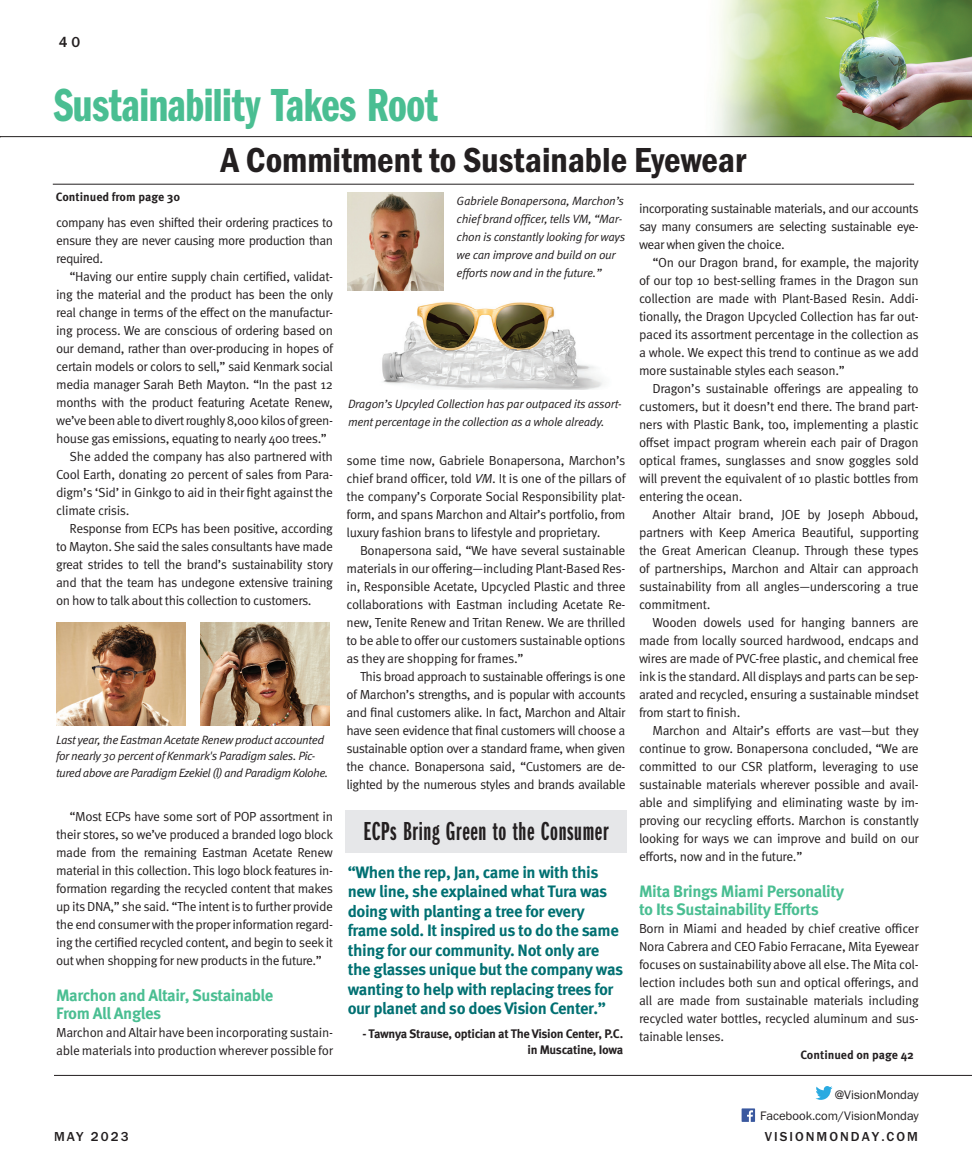
<style>
.page{position:relative;width:972px;height:1175px;background:#fff}
.page>*{position:absolute;margin:0;border:0;box-sizing:border-box;transform-origin:0 0}
.t1{font:48px "Franklin Gothic URW Com Dem";letter-spacing:-.01em;color:#4abe92}
.Blue_Tint_Box_Head_2{font:36px "Franklin Gothic URW Con Dem";color:#231f20}
.CATEGORY{font:27px "Franklin Gothic URW Ext Com D Dem";letter-spacing:.025em;color:#231f20}
.Captions{font:700 16.5px/19.5px "Meta Pro";letter-spacing:-.025em;color:#017072}
.Captions-2{font:700 16.5px/18px "Meta Pro";letter-spacing:-.025em;color:#4abe92}
.CATEGORY-2{font:500 15px "Franklin Gothic URW";color:#231f20}
.CATEGORY-3{font:500 13.5px "Franklin Gothic URW";letter-spacing:.15em;color:#231f20}
.Captions-3{font:13.2px/18px "Meta Pro Norm";letter-spacing:-.03em;color:#231f20;text-align:justify}
.t2{font:12.75px "Franklin Gothic URW Boo";color:#231f20}
.Captions-4{font:700 12.3px/16.5px "Meta Pro";letter-spacing:-.025em;color:#231f20;text-align:right}
.Captions-5{font:12px/18px "Meta Pro Norm Ita";letter-spacing:-.03em;color:#231f20}
.t3{font:700 12px "Meta Pro";color:#231f20}
.s1{font-family:"Meta Pro Norm Ita"}
</style>
<div class="page">
<img style="left:716px;top:0;width:256px;height:136px">
<hr style="left:54px;top:1075px;width:918px;height:1px;background:#231f20">
<svg style="left:742px;top:1108px;width:13px;height:13px"></svg>
<svg style="left:815px;top:1086px;width:18px;height:13px"></svg>
<hr style="left:0;top:136px;width:972px;height:1px;background:#231f20">
<img style="left:56px;top:622px;width:129px;height:104px">
<img style="left:200px;top:622px;width:129px;height:104px">
<hr style="left:53px;top:184px;width:861px;height:1px;background:#231f20">
<img style="left:348px;top:192px;width:96px;height:99px">
<img style="left:382px;top:302px;width:221px;height:87px">
<div style="left:345px;top:810px;width:282px;height:42px;background:#e6e7e9"></div>
<p class="CATEGORY-2" style="left:59px;top:33px;width:23px">40</p>
<p class="t1" style="left:54px;top:71px;width:385px">Sustainability Takes Root</p>
<p class="Blue_Tint_Box_Head_2" style="left:221px;top:136px;width:527px">A Commitment to Sustainable Eyewear</p>
<p class="Captions-5" style="left:457px;top:191px;width:170px">Gabriele Bonapersona, Marchon’s chief brand officer, tells VM, “Mar&shy;chon is constantly looking for ways we can improve and build on our efforts now and in the future.”</p>
<p class="t3" style="left:56px;top:188px;width:126px">Continued from page 30</p>
<p class="Captions-3" style="left:639px;top:198px;width:281px">incorporating sustainable materials, and our accounts say many consumers are selecting sustainable eye&shy;wear when given the choice.</p>
<p class="Captions-3" style="left:639px;top:252px;width:281px;text-indent:14px">“On our Dragon brand, for example, the majority of our top 10 best-selling frames in the Dragon sun collection are made with Plant-Based Resin. Addi&shy;tionally, the Dragon Upcycled Collection has far out&shy;paced its assortment percentage in the collection as a whole. We expect this trend to continue as we add more sustainable styles each season.”</p>
<p class="Captions-3" style="left:639px;top:378px;width:281px;text-indent:14px">Dragon’s sustainable offerings are appealing to customers, but it doesn’t end there. The brand part&shy;ners with Plastic Bank, too, implementing a plastic offset impact program wherein each pair of Dragon optical frames, sunglasses and snow goggles sold will prevent the equivalent of 10 plastic bottles from entering the ocean.</p>
<p class="Captions-3" style="left:639px;top:504px;width:281px;text-indent:14px">Another Altair brand, JOE by Joseph Abboud, partners with Keep America Beautiful, supporting the Great American Cleanup. Through these types of partnerships, Marchon and Altair can approach sustainability from all angles—underscoring a true commitment.</p>
<p class="Captions-3" style="left:639px;top:612px;width:281px;text-indent:14px">Wooden dowels used for hanging banners are made from locally sourced hardwood, endcaps and wires are made of PVC-free plastic, and chemical free ink is the standard. All displays and parts can be sep&shy;arated and recycled, ensuring a sustainable mindset from start to finish.</p>
<p class="Captions-3" style="left:639px;top:720px;width:281px;text-indent:14px">Marchon and Altair’s efforts are vast—but they continue to grow. Bonapersona concluded, “We are committed to our CSR platform, leveraging to use sustainable materials wherever possible and avail&shy;able and simplifying and eliminating waste by im&shy;proving our recycling efforts. Marchon is constantly looking for ways we can improve and build on our efforts, now and in the future.”</p>
<p class="Captions-2" style="left:639px;top:881px;width:207px">Mita Brings Miami Personality to Its Sustainability Efforts</p>
<p class="Captions-3" style="left:639px;top:918px;width:281px">Born in Miami and headed by chief creative officer Nora Cabrera and CEO Fabio Ferracane, Mita Eyewear focuses on sustainability above all else. The Mita col&shy;lection includes both sun and optical offerings, and all are made from sustainable materials including recycled water bottles, recycled aluminum and sus&shy;tainable lenses.</p>
<p class="Captions-3" style="left:56px;top:212px;width:278px">company has even shifted their ordering practices to ensure they are never causing more production than required.</p>
<p class="Captions-3" style="left:56px;top:266px;width:278px;text-indent:14px">“Having our entire supply chain certified, validat&shy;ing the material and the product has been the only real change in terms of the effect on the manufactur&shy;ing process. We are conscious of ordering based on our demand, rather than over-producing in hopes of certain models or colors to sell,” said Kenmark social media manager Sarah Beth Mayton. “In the past 12 months with the product featuring Acetate Renew, we’ve been able to divert roughly 8,000 kilos of green&shy;house gas emissions, equating to nearly 400 trees.”</p>
<p class="Captions-3" style="left:56px;top:446px;width:278px;text-indent:14px">She added the company has also partnered with Cool Earth, donating 20 percent of sales from Para&shy;digm’s ‘Sid’ in Ginkgo to aid in their fight against the climate crisis.</p>
<p class="Captions-3" style="left:56px;top:518px;width:278px;text-indent:14px">Response from ECPs has been positive, according to Mayton. She said the sales consultants have made great strides to tell the brand’s sustainability story and that the team has undegone extensive training on how to talk about this collection to customers.</p>
<p class="Captions-5" style="left:348px;top:394px;width:275px">Dragon’s Upcyled Collection has par outpaced its assort&shy;ment percentage in the collection as a whole already.</p>
<p class="Captions-3" style="left:346px;top:450px;width:281px">some time now, Gabriele Bonapersona, Marchon’s chief brand officer, told <span class="s1">VM</span>. It is one of the pillars of the company’s Corporate Social Responsibility plat&shy;form, and spans Marchon and Altair’s portfolio, from luxury fashion brans to lifestyle and proprietary.</p>
<p class="Captions-3" style="left:346px;top:540px;width:281px;text-indent:14px">Bonapersona said, “We have several sustainable materials in our offering—including Plant-Based Res&shy;in, Responsible Acetate, Upcycled Plastic and three collaborations with Eastman including Acetate Re&shy;new, Tenite Renew and Tritan Renew. We are thrilled to be able to offer our customers sustainable options as they are shopping for frames.”</p>
<p class="Captions-3" style="left:346px;top:666px;width:281px;text-indent:14px">This broad approach to sustainable offerings is one of Marchon’s strengths, and is popular with accounts and final customers alike. In fact, Marchon and Altair have seen evidence that final customers will choose a sustainable option over a standard frame, when given the chance. Bonapersona said, “Customers are de&shy;lighted by the numerous styles and brands available</p>
<p class="Captions-5" style="left:56px;top:730px;width:274px;line-height:16.5px">Last year, the Eastman Acetate Renew product accounted for nearly 30 percent of Kenmark's Paradigm sales. Pic&shy;tured above are Paradigm Ezekiel (l) and Paradigm Kolohe.</p>
<p class="Captions-3" style="left:56px;top:806px;width:279px;text-indent:14px">“Most ECPs have some sort of POP assortment in their stores, so we’ve produced a branded logo block made from the remaining Eastman Acetate Renew material in this collection. This logo block features in&shy;formation regarding the recycled content that makes up its DNA,” she said. “The intent is to further provide the end consumer with the proper information regard&shy;ing the certified recycled content, and begin to seek it out when shopping for new products in the future.”</p>
<p class="Captions-2" style="left:56px;top:985px;width:219px">Marchon and Altair, Sustainable<br>From All Angles</p>
<p class="Captions-3" style="left:56px;top:1022px;width:278px">Marchon and Altair have been incorporating sustain&shy;able materials into production wherever possible for</p>
<p class="CATEGORY" style="left:363px;top:816px;width:247px">ECPs Bring Green to the Consumer</p>
<p class="Captions" style="left:348px;top:861px;width:277px">“When the rep, Jan, came in with this new line, she explained what Tura was doing with planting a tree for every frame sold. It inspired us to do the same thing for our community. Not only are the glasses unique but the company was wanting to help with replacing trees for our planet and so does Vision Center.”</p>
<p class="Captions-4" style="left:362px;top:1024px;width:262px">- Tawnya Strause, optician at The Vision Center, P.C. in Muscatine, Iowa</p>
<p class="t3" style="left:801px;top:1045px;width:115px">Continued on page 42</p>
<p class="t2" style="left:835px;top:1087px;width:85px">@VisionMonday</p>
<p class="t2" style="left:760px;top:1107px;width:160px">Facebook.com/VisionMonday</p>
<p class="CATEGORY-3" style="left:54px;top:1128px;width:76px">MAY 2023</p>
<p class="CATEGORY-3" style="left:765px;top:1128px;width:155px">VISIONMONDAY.COM</p>
</div>
